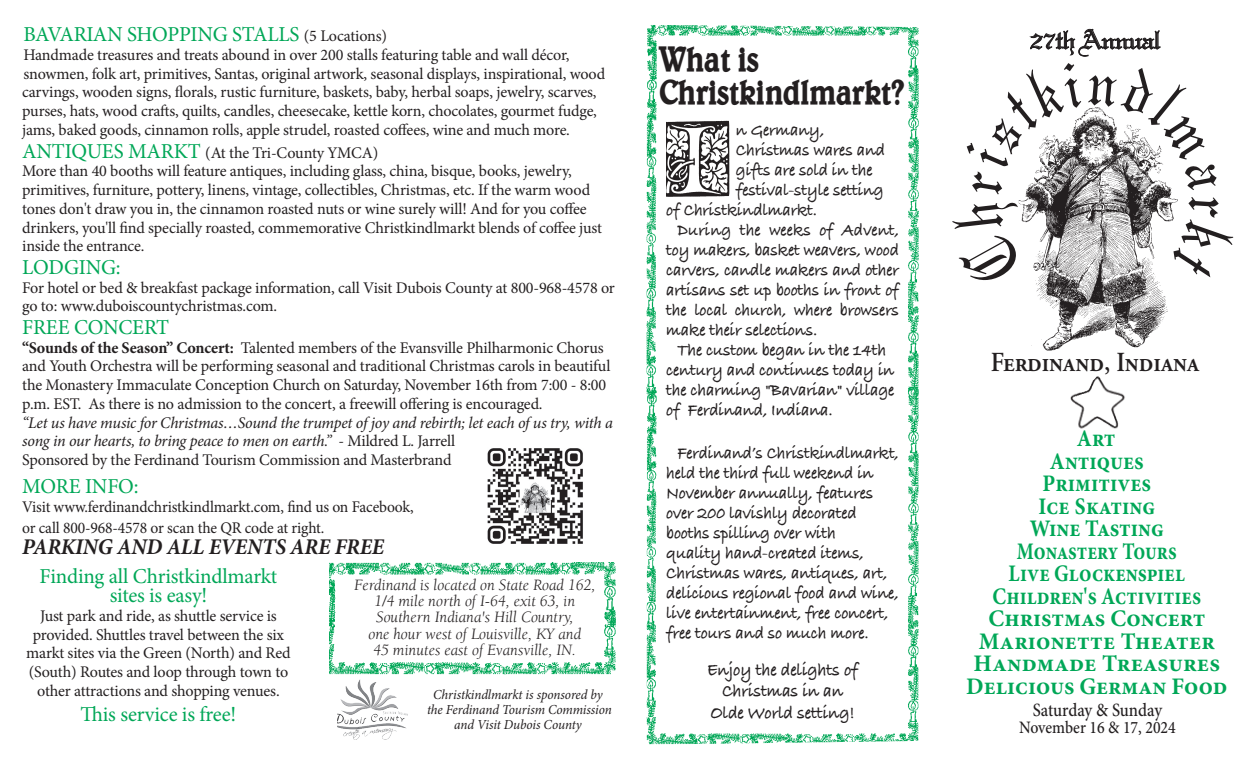
<style>
.page{position:relative;width:1260px;height:765px;background:#fff}
.page>*{position:absolute;margin:0;border:0;box-sizing:border-box;transform-origin:0 0}
.COURT_HEADS{font:700 condensed 35px "Blew";color:#231f20;scale:1.12 1}
.COURT_HEADS-2{font:600 27.5px "Adobe Garamond Pro";color:#231f20;scale:.9 1}
.t1{font:27.5px "Wedding Text BT";color:#231f20}
.t2{font:700 23.75px "Minion Pro";color:#00a757}
.t3{font:700 23.75px "Minion Pro";color:#00a757;scale:.9 1}
.t4{font:700 23.75px "Minion Pro";color:#00a757;scale:.85 1}
.t5{font:700 23.75px "Minion Pro";color:#00a757;scale:.81 1}
.t6{font:italic 700 22.5px "Minion Pro";letter-spacing:-.01em;color:#231f20;scale:.96 1}
.t7{font:21.25px "Minion Pro";letter-spacing:-.01em;color:#00a757}
.Body_text{font:18.75px "Bradley Hand ITCTT Bold";letter-spacing:-.01em;color:#231f20;scale:.91 1}
.t8{font:500 18.75px "Minion Pro";letter-spacing:-.005em;color:#231f20;scale:.9 1}
.Body_text-2{font:18.12px/20px "Bradley Hand ITCTT Bold";letter-spacing:-.01em;color:#231f20;text-align:justify;scale:.91 1}
.Body_text-3{font:18.12px/20px "Bradley Hand ITCTT Bold";letter-spacing:-.01em;color:#231f20;scale:.9 1}
.t9{font:500 17.5px "Minion Pro";color:#231f20;scale:.9 1}
.t10{font:16.25px/18.8px "Minion Pro";letter-spacing:-.01em;color:#231f20}
.t11{font:italic 16.25px "Berkeley";color:#231f20}
.t12{font:italic 16.25px/18.8px "Minion Pro";letter-spacing:-.015em;color:#231f20}
.t13{font:16.25px/21.2px "Minion Pro";letter-spacing:-.01em;color:#231f20;scale:.96 1}
.t14{font:italic 13.75px/15px "Minion Pro";letter-spacing:-.01em;color:#231f20;text-align:center;scale:.96 1}
.s1{font-size:16.25px;color:#231f20}
.s2{font-size:21.25px;color:#00a757}
.s3{font-weight:700}
.s4{font-style:normal}
</style>
<div class="page">
<img style="left:647px;top:25px;width:272px;height:362px">
<img style="left:647px;top:387px;width:272px;height:358px">
<img style="left:1031px;top:290px;width:137px;height:61px">
<img style="left:1070px;top:377px;width:55px;height:52px">
<img style="left:666px;top:117px;width:70px;height:79px">
<img style="left:329px;top:563px;width:286px;height:55px">
<img style="left:329px;top:618px;width:286px;height:56px">
<img style="left:337px;top:679px;width:70px;height:60px">
<svg style="left:1030px;top:29px;width:131px;height:27px"></svg>
<div style="left:701px;top:422px;width:163px;height:20px;background:#fff"></div>
<img style="left:488px;top:448px;width:95px;height:96px">
<svg style="left:1018px;top:107px;width:160px;height:183px"></svg>
<p class="t7" style="left:23px;top:20px;width:365px">BAVARIAN SHOPPING STALLS <span class="s1">(5 Locations)</span></p>
<p class="t10" style="left:22px;top:45px;width:585px">Handmade treasures and treats abound in over 200 stalls featuring table and wall décor, snowmen, folk art, primitives, Santas, original artwork, seasonal displays, inspirational, wood carvings, wooden signs, florals, rustic furniture, baskets, baby, herbal soaps, jewelry, scarves, purses, hats, wood crafts, quilts, candles, cheesecake, kettle korn, chocolates, gourmet fudge, jams, baked goods, cinnamon rolls, apple strudel, roasted coffees, wine and much more.</p>
<p class="t10" style="left:22px;top:143px;width:358px"><span class="s2">ANTIQUES MARKT</span> (At the Tri-County YMCA)</p>
<p class="t10" style="left:22px;top:162px;width:581px">More than 40 booths will feature antiques, including glass, china, bisque, books, jewelry, primitives, furniture, pottery, linens, vintage, collectibles, Christmas, etc. If the warm wood tones don't draw you in, the cinnamon roasted nuts or wine surely will! And for you coffee drinkers, you'll find specially roasted, commemorative Christkindlmarkt blends of coffee just inside the entrance.</p>
<p class="t7" style="left:22px;top:253px;width:100px">LODGING:</p>
<p class="t10" style="left:22px;top:278px;width:594px">For hotel or bed &amp; breakfast package information, call Visit Dubois County at 800-968-4578 or go to: www.duboiscountychristmas.com.</p>
<p class="t7" style="left:22px;top:313px;width:149px">FREE CONCERT</p>
<p class="t10" style="left:22px;top:338px;width:590px"><span class="s3">“Sounds of the Season” Concert:</span> Talented members of the Evansville Philharmonic Chorus and Youth Orchestra will be performing seasonal and traditional Christmas carols in beautiful the Monastery Immaculate Conception Church on Saturday, November 16th from 7:00 - 8:00 p.m. EST. As there is no admission to the concert, a freewill offering is encouraged.</p>
<p class="t12" style="left:22px;top:413px;width:592px">“Let us have music for Christmas…Sound the trumpet of joy and rebirth; let each of us try, with a song in our hearts, to bring peace to men on earth.” <span class="s4">- Mildred L. Jarrell</span></p>
<p class="t10" style="left:22px;top:451px;width:431px">Sponsored by the Ferdinand Tourism Commission and Masterbrand</p>
<p class="t7" style="left:22px;top:472px;width:118px">MORE INFO:</p>
<p class="t13" style="left:22px;top:496px;width:409px">Visit www.ferdinandchristkindlmarkt.com, find us on Facebook, or call 800-968-4578 or scan the QR code at right.</p>
<p class="t6" style="left:22px;top:531px;width:379px">PARKING AND ALL EVENTS ARE FREE</p>
<p class="t7" style="left:40px;top:562px;width:239px">Finding all Christkindlmarkt</p>
<p class="t7" style="left:110px;top:581px;width:99px">sites is easy!</p>
<p class="t10" style="left:40px;top:606px;width:238px">Just park and ride, as shuttle service is</p>
<p class="t10" style="left:26px;top:625px;width:266px;text-align:center">provided. Shuttles travel between the six markt sites via the Green (North) and Red (South) Routes and loop through town to</p>
<p class="t10" style="left:37px;top:681px;width:244px">other attractions and shopping venues.</p>
<p class="t7" style="left:81px;top:700px;width:157px">This service is free!</p>
<p class="t11" style="left:354px;top:576px;width:243px">Ferdinand is located on State Road 162,</p>
<p class="t11" style="left:374px;top:593px;width:202px">1/4 mile north of I-64, exit 63, in</p>
<p class="t11" style="left:376px;top:609px;width:199px">Southern Indiana's Hill Country,</p>
<p class="t11" style="left:368px;top:625px;width:214px">one hour west of Louisville, KY and</p>
<p class="t11" style="left:373px;top:641px;width:204px">45 minutes east of Evansville, IN.</p>
<p class="t14" style="left:433px;top:688px;width:178px">Christkindlmarkt is sponsored by</p>
<p class="t14" style="left:427px;top:703px;width:194px">the Ferdinand Tourism Commission and Visit Dubois County</p>
<p class="COURT_HEADS" style="left:659px;top:31px;width:90px">What is</p>
<p class="COURT_HEADS" style="left:659px;top:63px;width:220px">Christkindlmarkt?</p>
<p class="Body_text-2" style="left:736px;top:120px;width:99px">n Germany,</p>
<p class="Body_text-2" style="left:736px;top:140px;width:166px">Christmas wares and</p>
<p class="Body_text-2" style="left:736px;top:160px;width:152px">gifts are sold in the</p>
<p class="Body_text-2" style="left:736px;top:180px;width:164px">festival-style setting</p>
<p class="Body_text-2" style="left:666px;top:200px;width:168px">of Christkindlmarkt.</p>
<p class="Body_text-2" style="left:666px;top:220px;width:257px;text-indent:11px">During the weeks of Advent, toy makers, basket weavers, wood carvers, candle makers and other artisans set up booths in front of the local church, where browsers make their selections.</p>
<p class="Body_text-2" style="left:666px;top:340px;width:252px;text-align:left;text-indent:11px">The custom began in the 14th century and continues today in the charming "Bavarian" village of Ferdinand, Indiana.</p>
<p class="Body_text-3" style="left:666px;top:444px;width:260px;text-indent:11px">Ferdinand’s Christkindlmarkt, held the third full weekend in<br>November annually, features over 200 lavishly decorated booths spilling over with<br>quality hand-created items,<br>Christmas wares, antiques, art, delicious regional food and wine, live entertainment, free concert, free tours and so much more.</p>
<p class="Body_text" style="left:707px;top:659px;width:168px">Enjoy the delights of</p>
<p class="Body_text" style="left:722px;top:680px;width:135px">Christmas in an</p>
<p class="Body_text" style="left:710px;top:702px;width:160px">Olde World setting!</p>
<p class="t1" style="left:1030px;top:24px;width:131px">27th Annual</p>
<p class="COURT_HEADS-2" style="left:991px;top:346px;width:233px">Ferdinand, Indiana</p>
<p class="t3" style="left:1077px;top:422px;width:44px">Art</p>
<p class="t3" style="left:1050px;top:445px;width:106px">Antiques</p>
<p class="t3" style="left:1043px;top:467px;width:122px">Primitives</p>
<p class="t3" style="left:1038px;top:490px;width:131px">Ice Skating</p>
<p class="t3" style="left:1030px;top:512px;width:151px">Wine Tasting</p>
<p class="t5" style="left:1017px;top:535px;width:199px">Monastery Tours</p>
<p class="t4" style="left:1009px;top:557px;width:209px">Live Glockenspiel</p>
<p class="t4" style="left:993px;top:580px;width:247px">Children's Activities</p>
<p class="t2" style="left:988px;top:602px;width:218px">Christmas Concert</p>
<p class="t2" style="left:979px;top:625px;width:238px">Marionette Theater</p>
<p class="t2" style="left:974px;top:647px;width:248px">Handmade Treasures</p>
<p class="t2" style="left:966px;top:670px;width:263px">Delicious German Food</p>
<p class="t8" style="left:1033px;top:697px;width:145px">Saturday &amp; Sunday</p>
<p class="t9" style="left:1019px;top:716px;width:176px">November 16 &amp; 17, 2024</p>
</div>
